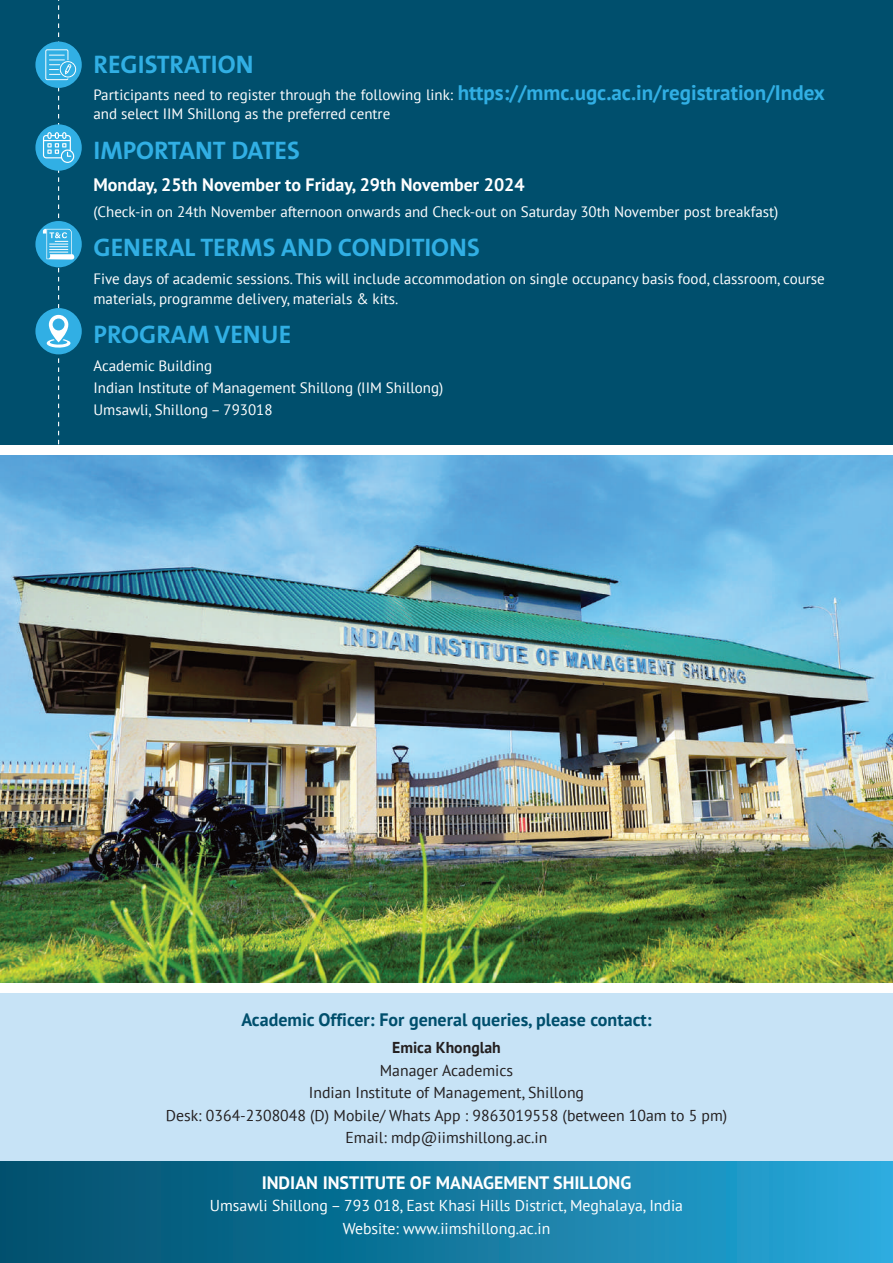
<style>
.page{position:relative;width:893px;height:1263px;background:#fff}
.page>*{position:absolute;margin:0;border:0;box-sizing:border-box;transform-origin:0 0}
.t1{font:700 25.5px "The Sans B7";color:#31afe4}
.t2{font:700 18px "PT Sans";color:#fff}
.t3{font:700 18px "PT Sans";color:#004f6d}
.t4{font:15.75px/22.6px "PT Sans";color:#231f20;text-align:center}
.t5{font:15.75px/22.6px "PT Sans";color:#fff;text-align:center}
.t6{font:700 15.75px "PT Sans";color:#231f20}
.t7{font:15px/19.5px "PT Sans";color:#fff}
.s1{font-weight:700;font-size:21px;color:#31afe4}
</style>
<div class="page">
<div style="left:0;top:0;width:893px;height:444px;background:#004f6d"></div>
<div style="left:0;top:1161px;width:893px;height:102px;background:linear-gradient(to right,#004d69,#2aa8da)"></div>
<div style="left:0;top:993px;width:893px;height:168px;background:#c7e3f6"></div>
<img style="left:0;top:455px;width:893px;height:527px">
<div style="left:35px;top:124px;width:47px;height:47px;background:#31afe4;border-radius:50%"></div>
<div style="left:35px;top:308px;width:47px;height:46px;background:#31afe4;border-radius:50%"></div>
<div style="left:35px;top:221px;width:47px;height:46px;background:#31afe4;border-radius:50%"></div>
<div style="left:35px;top:42px;width:47px;height:46px;background:#31afe4;border-radius:50%"></div>
<svg style="left:43px;top:0;width:33px;height:444px"></svg>
<h1 class="t1" style="left:93px;top:51px;width:162px">REGISTRATION</h1>
<p class="t7" style="left:93px;top:85px;width:733px">Participants need to register through the following link: <span class="s1">https://mmc.ugc.ac.in/registration/Index </span>and select IIM Shillong as the preferred centre</p>
<h1 class="t1" style="left:93px;top:137px;width:208px">IMPORTANT DATES</h1>
<p class="t2" style="left:93px;top:173px;width:433px">Monday, 25th November to Friday, 29th November 2024</p>
<p class="t7" style="left:93px;top:201px;width:686px">(Check-in on 24th November afternoon onwards and Check-out on Saturday 30th November post breakfast)</p>
<h1 class="t1" style="left:93px;top:234px;width:388px">GENERAL TERMS AND CONDITIONS</h1>
<p class="t7" style="left:93px;top:269px;width:733px">Five days of academic sessions. This will include accommodation on single occupancy basis food, classroom, course materials, programme delivery, materials &amp; kits.</p>
<h1 class="t1" style="left:93px;top:321px;width:200px">PROGRAM VENUE</h1>
<p class="t7" style="left:93px;top:355px;width:351px;line-height:21.6px">Academic Building<br>Indian Institute of Management Shillong (IIM Shillong)<br>Umsawli, Shillong – 793018</p>
<p class="t3" style="left:241px;top:1008px;width:412px">Academic Officer: For general queries, please contact:</p>
<p class="t6" style="left:392px;top:1037px;width:110px">Emica Khonglah</p>
<p class="t4" style="left:166px;top:1058px;width:563px">Manager Academics<br>Indian Institute of Management, Shillong<br>Desk: 0364-2308048 (D) Mobile/ Whats App : 9863019558 (between 10am to 5 pm)<br>Email: mdp@iimshillong.ac.in</p>
<p class="t2" style="left:262px;top:1170px;width:371px">INDIAN INSTITUTE OF MANAGEMENT SHILLONG</p>
<p class="t5" style="left:210px;top:1194px;width:475px">Umsawli Shillong – 793 018, East Khasi Hills District, Meghalaya, India<br>Website: www.iimshillong.ac.in</p>
</div>
